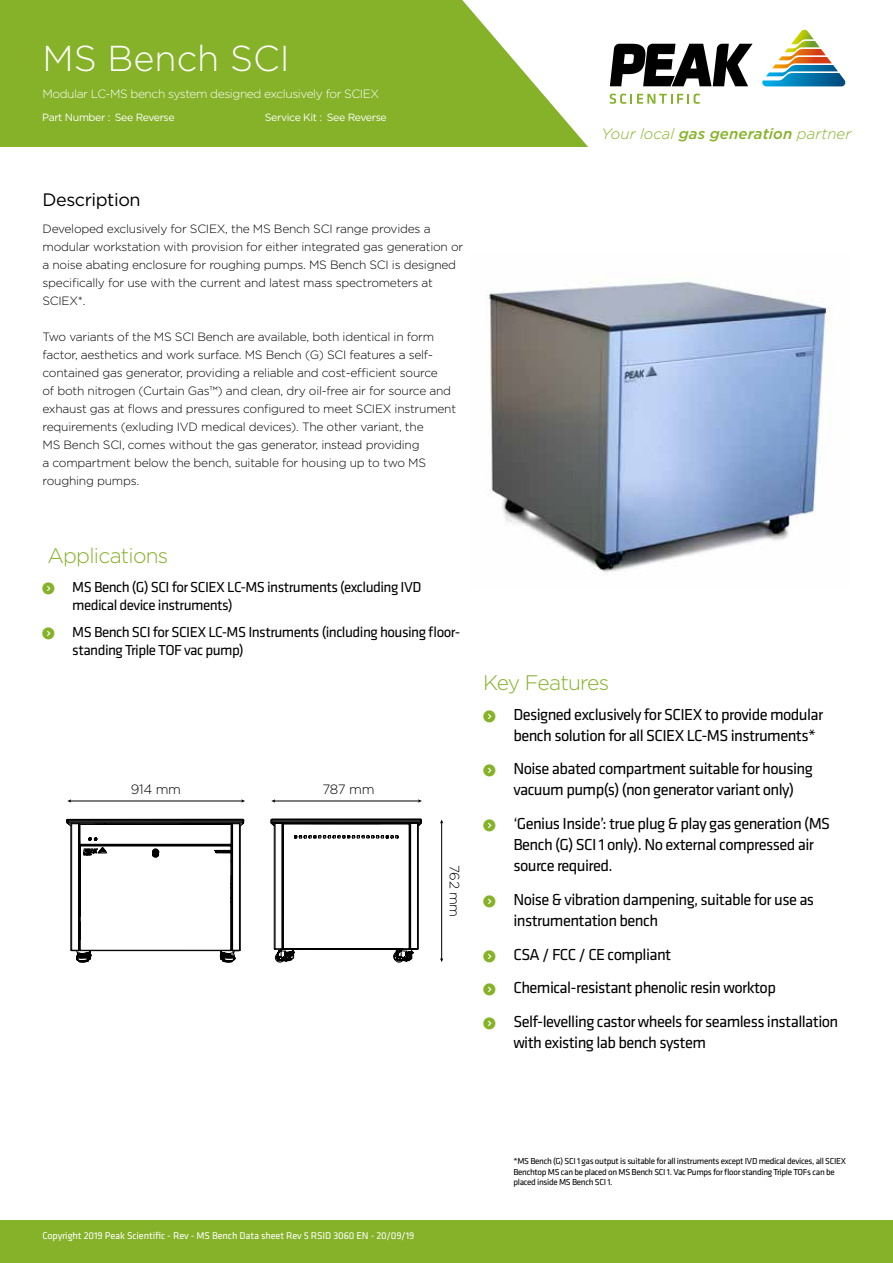
<style>
.page{position:relative;width:893px;height:1263px;background:#fff}
.page>*{position:absolute;margin:0;border:0;box-sizing:border-box;transform-origin:0 0}
.t1{font:300 36px "Gotham";color:#fff}
.t2{font:300 21px "Gotham";letter-spacing:-.035em;color:#85b228}
.t3{font:18px "Gotham";letter-spacing:-.025em;color:#000}
.t4{font:16.5px/21px "Klavika";letter-spacing:-.035em;color:#000}
.t5{font:15px/18px "Klavika";letter-spacing:-.035em;color:#000}
.t6{font:italic 300 15px "Gotham";color:#85b228}
.t7{font:300 13.5px "Gotham";letter-spacing:-.025em;color:#000}
.t8{font:300 12px/18px "Gotham";letter-spacing:-.02em;color:#000}
.t9{font:300 12px "Gotham";letter-spacing:-.035em;color:#fff}
.t10{font:10.5px "Gotham";letter-spacing:-.035em;color:#fff}
.t11{font:10.2px "Klavika";letter-spacing:-.01em;color:#fff}
.t12{font:9px/10.8px "Klavika";letter-spacing:-.035em;color:#000}
.s1{font-weight:500}
</style>
<div class="page">
<div style="left:0;top:1220px;width:893px;height:43px;background:#85b228"></div>
<svg style="left:610px;top:44px;width:143px;height:42px"></svg>
<svg style="left:610px;top:94px;width:90px;height:10px"></svg>
<svg style="left:762px;top:30px;width:83px;height:56px"></svg>
<svg style="left:0;top:0;width:588px;height:147px;background:#8fb83b"></svg>
<hr style="left:274px;top:801px;width:145px;height:1px;background:#000">
<svg style="left:418px;top:799px;width:4px;height:4px"></svg>
<hr style="left:70px;top:801px;width:173px;height:1px;background:#000">
<hr style="left:441px;top:822px;width:1px;height:137px;background:#000">
<svg style="left:66px;top:819px;width:178px;height:144px"></svg>
<svg style="left:270px;top:819px;width:152px;height:144px"></svg>
<img style="left:486px;top:281px;width:344px;height:294px">
<h1 class="t1" style="left:43px;top:36px;width:249px">MS Bench SCI</h1>
<p class="t9" style="left:43px;top:86px;width:338px">Modular LC-MS bench system designed exclusively for SCIEX</p>
<p class="t10" style="left:42px;top:111px;width:134px">Part Number : See Reverse</p>
<p class="t10" style="left:265px;top:111px;width:123px">Service Kit : See Reverse</p>
<p class="t10" style="left:115px;top:111px;width:44px">99-9999</p>
<h3 class="t3" style="left:43px;top:188px;width:100px">Description</h3>
<p class="t8" style="left:43px;top:220px;width:422px">Developed exclusively for SCIEX, the MS Bench SCI range provides a modular workstation with provision for either integrated gas generation or a noise abating enclosure for roughing pumps. MS Bench SCI is designed specifically for use with the current and latest mass spectrometers at SCIEX*.</p>
<p class="t8" style="left:43px;top:328px;width:415px">Two variants of the MS SCI Bench are available, both identical in form factor, aesthetics and work surface. MS Bench (G) SCI features a self&shy;contained gas generator, providing a reliable and cost-efficient source<br>of both nitrogen (Curtain Gas™) and clean, dry oil-free air for source and exhaust gas at flows and pressures configured to meet SCIEX instrument requirements (exluding IVD medical devices). The other variant, the<br>MS Bench SCI, comes without the gas generator, instead providing<br>a compartment below the bench, suitable for housing up to two MS roughing pumps.</p>
<p class="t6" style="left:601px;top:124px;width:251px">Your local <span class="s1">gas generation</span> partner</p>
<h2 class="t2" style="left:47px;top:542px;width:123px">Applications</h2>
<p class="t5" style="left:72px;top:578px;width:351px">MS Bench (G) SCI for SCIEX LC-MS instruments (excluding IVD medical device instruments)</p>
<p class="t5" style="left:72px;top:622px;width:390px">MS Bench SCI for SCIEX LC-MS Instruments (including housing floor&shy;standing Triple TOF vac pump)</p>
<p class="t7" style="left:131px;top:781px;width:52px">914 mm</p>
<p class="t7" style="left:322px;top:781px;width:54px">787 mm</p>
<p class="t7" style="left:463px;top:865px;width:54px;rotate:90deg">762 mm</p>
<h2 class="t2" style="left:483px;top:669px;width:128px">Key Features</h2>
<h3 class="t4" style="left:513px;top:703px;width:311px">Designed exclusively for SCIEX to provide modular bench solution for all SCIEX LC-MS instruments*</h3>
<h3 class="t4" style="left:513px;top:758px;width:301px">Noise abated compartment suitable for housing vacuum pump(s) (non generator variant only)</h3>
<h3 class="t4" style="left:513px;top:812px;width:318px">‘Genius Inside’: true plug &amp; play gas generation (MS<br>Bench (G) SCI 1 only). No external compressed air source required.</h3>
<h3 class="t4" style="left:513px;top:888px;width:302px">Noise &amp; vibration dampening, suitable for use as instrumentation bench</h3>
<h3 class="t4" style="left:513px;top:937px;width:326px;line-height:33.8px">CSA / FCC / CE compliant<br>Chemical-resistant phenolic resin worktop<br>Self-levelling castor wheels for seamless installation</h3>
<h3 class="t4" style="left:513px;top:1031px;width:194px">with existing lab bench system</h3>
<p class="t11" style="left:43px;top:1229px;width:373px">Copyright 2019 Peak Scientific - Rev - MS Bench Data sheet Rev 5 RSID 3060 EN - 20/09/19</p>
<p class="t12" style="left:513px;top:1155px;width:334px">*MS Bench (G) SCI 1 gas output is suitable for all instruments except IVD medical devices, all SCIEX<br>Benchtop MS can be placed on MS Bench SCI 1. Vac Pumps for floor standing Triple TOFs can be placed inside MS Bench SCI 1.</p>
</div>
